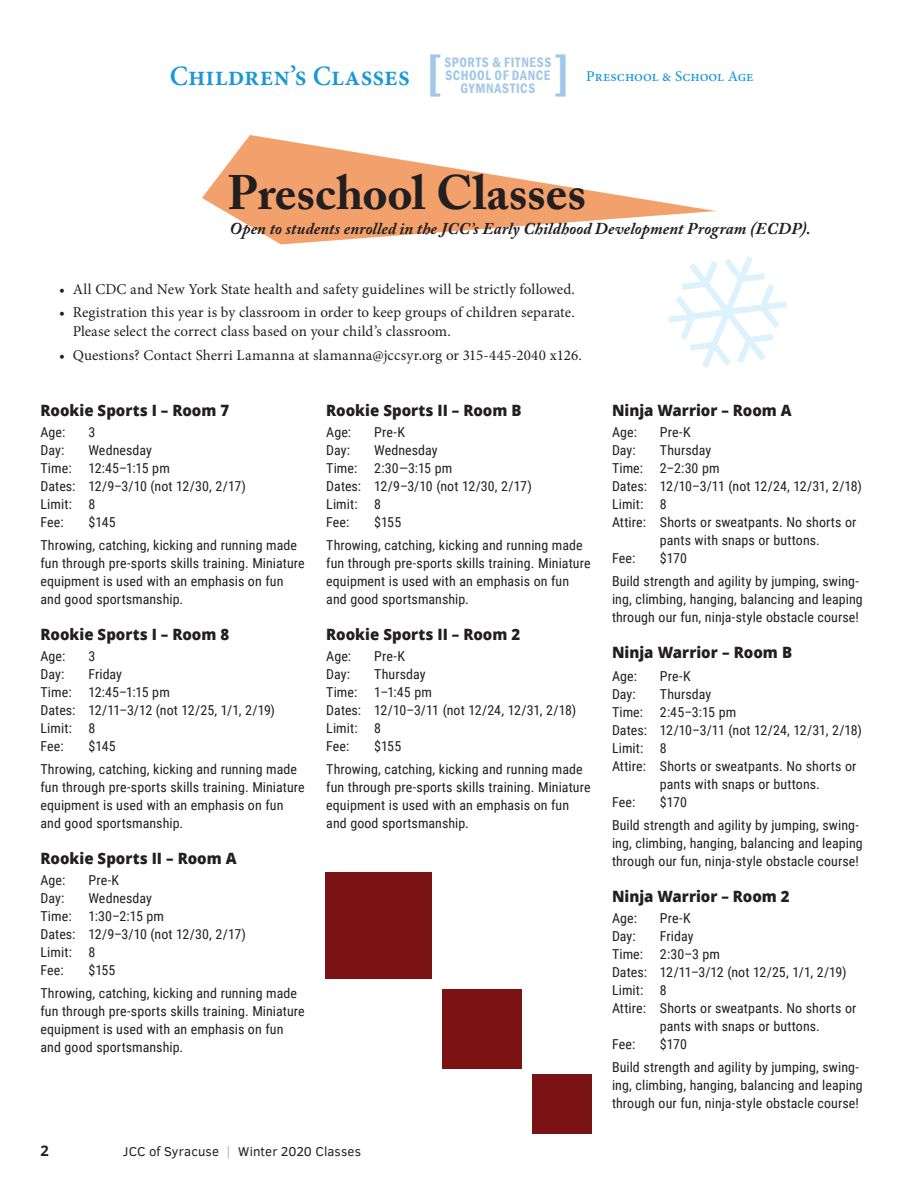
<style>
.page{position:relative;width:918px;height:1188px;background:#fff}
.page>*{position:absolute;margin:0;border:0;box-sizing:border-box;transform-origin:0 0}
.t1{font:600 49.95px "Franklin Gothic";color:#a2c7e9;scale:.96 1}
.Body_-_Minion_10{font:700 48px "Adobe Caslon Pro";letter-spacing:-.005em;color:#231f20}
.t2{font:600 28.05px "Minion Pro";letter-spacing:.005em;color:#1a98d6;scale:.96 1}
.Body_-_Minion_10_no{font:italic 700 16.5px "Adobe Caslon Pro";letter-spacing:.01em;color:#231f20}
.Subheads_-_Open_Sans{font:800 15.6px "Open Sans";color:#231f20;scale:.96 1}
.Body_-_Prog_Listings{font:800 15.6px "Open Sans";color:#231f20;scale:.96 1}
.Body_-_Minion_10_no-2{font:15px/18.8px "Minion Pro";letter-spacing:.005em;color:#231f20}
.t3{font:500 15px "Minion Pro";color:#1a98d6}
.t4{font:700 14.7px "Open Sans";color:#231f20}
.t5{font:600 condensed 14.1px "Franklin Gothic";letter-spacing:.05em;color:#a2c7e9;scale:.96 1}
.Body_-_Prog_Listings-2{font:13.65px/18px "Roboto Condensed";letter-spacing:.005em;color:#231f20}
.t6{font:13.2px "Clear Sans";letter-spacing:.005em;color:#231f20}
.s1{color:#b2b3b7}
</style>
<div class="page">
<svg style="left:202px;top:135px;width:514px;height:109px"></svg>
<div style="left:326px;top:873px;width:106px;height:106px;background:#7b1214"></div>
<div style="left:442px;top:989px;width:80px;height:80px;background:#7b1214"></div>
<div style="left:532px;top:1074px;width:60px;height:60px;background:#7b1214"></div>
<svg style="left:668px;top:256px;width:119px;height:112px"></svg>
<p class="t2" style="left:170px;top:57px;width:252px">Children’s Classes</p>
<p class="t1" style="left:428px;top:40px;width:16px">[</p>
<p class="t1" style="left:554px;top:40px;width:16px">]</p>
<p class="t5" style="left:444px;top:53px;width:113px">SPORTS &amp; FITNESS</p>
<p class="t5" style="left:445px;top:66px;width:111px">SCHOOL OF DANCE</p>
<p class="t5" style="left:460px;top:79px;width:79px">GYMNASTICS</p>
<p class="t3" style="left:586px;top:66px;width:169px">Preschool &amp; School Age</p>
<p class="Body_-_Minion_10" style="left:227px;top:164px;width:360px">Preschool Classes</p>
<p class="Body_-_Minion_10_no" style="left:230px;top:219px;width:583px">Open to students enrolled in the JCC’s Early Childhood Development Program (ECDP).</p>
<p class="Body_-_Minion_10_no-2" style="left:59px;top:280px;width:517px">• All CDC and New York State health and safety guidelines will be strictly followed.</p>
<p class="Body_-_Minion_10_no-2" style="left:73px;top:303px;width:504px;text-indent:-14px">• Registration this year is by classroom in order to keep groups of children separate.<br>Please select the correct class based on your child’s classroom.</p>
<p class="Body_-_Minion_10_no-2" style="left:59px;top:346px;width:524px">• Questions? Contact Sherri Lamanna at slamanna@jccsyr.org or 315-445-2040 x126.</p>
<p class="Subheads_-_Open_Sans" style="left:40px;top:399px;width:198px">Rookie Sports I – Room 7</p>
<p class="Body_-_Prog_Listings-2" style="left:40px;top:423px;width:26px">Age:</p>
<p class="Body_-_Prog_Listings-2" style="left:88px;top:423px;width:8px">3</p>
<p class="Body_-_Prog_Listings-2" style="left:40px;top:441px;width:25px">Day:</p>
<p class="Body_-_Prog_Listings-2" style="left:40px;top:441px;width:207px;text-indent:48px">Wednesday<br>Time: 12:45–1:15 pm<br>Dates: 12/9–3/10 (not 12/30, 2/17)<br>Limit: 8<br>Fee:</p>
<p class="Body_-_Prog_Listings-2" style="left:88px;top:513px;width:29px">$145</p>
<p class="Body_-_Prog_Listings-2" style="left:40px;top:536px;width:266px">Throwing, catching, kicking and running made fun through pre-sports skills training. Miniature equipment is used with an emphasis on fun and good sportsmanship.</p>
<p class="Subheads_-_Open_Sans" style="left:40px;top:623px;width:198px">Rookie Sports I – Room 8</p>
<p class="Body_-_Prog_Listings-2" style="left:40px;top:647px;width:26px">Age:</p>
<p class="Body_-_Prog_Listings-2" style="left:88px;top:647px;width:8px">3</p>
<p class="Body_-_Prog_Listings-2" style="left:40px;top:665px;width:25px">Day:</p>
<p class="Body_-_Prog_Listings-2" style="left:40px;top:665px;width:236px;text-indent:48px">Friday<br>Time: 12:45–1:15 pm<br>Dates: 12/11–3/12 (not 12/25, 1/1, 2/19)<br>Limit: 8<br>Fee:</p>
<p class="Body_-_Prog_Listings-2" style="left:88px;top:737px;width:29px">$145</p>
<p class="Body_-_Prog_Listings-2" style="left:40px;top:760px;width:266px">Throwing, catching, kicking and running made fun through pre-sports skills training. Miniature equipment is used with an emphasis on fun and good sportsmanship.</p>
<p class="Subheads_-_Open_Sans" style="left:40px;top:847px;width:206px">Rookie Sports II – Room A</p>
<p class="Body_-_Prog_Listings-2" style="left:40px;top:871px;width:26px">Age:</p>
<p class="Body_-_Prog_Listings-2" style="left:88px;top:871px;width:32px">Pre-K</p>
<p class="Body_-_Prog_Listings-2" style="left:40px;top:889px;width:25px">Day:</p>
<p class="Body_-_Prog_Listings-2" style="left:40px;top:889px;width:207px;text-indent:48px">Wednesday<br>Time: 1:30–2:15 pm<br>Dates: 12/9–3/10 (not 12/30, 2/17)<br>Limit: 8<br>Fee:</p>
<p class="Body_-_Prog_Listings-2" style="left:88px;top:961px;width:29px">$155</p>
<p class="Body_-_Prog_Listings-2" style="left:40px;top:984px;width:266px">Throwing, catching, kicking and running made fun through pre-sports skills training. Miniature equipment is used with an emphasis on fun and good sportsmanship.</p>
<p class="Subheads_-_Open_Sans" style="left:326px;top:399px;width:205px">Rookie Sports II – Room B</p>
<p class="Body_-_Prog_Listings-2" style="left:326px;top:423px;width:26px">Age:</p>
<p class="Body_-_Prog_Listings-2" style="left:374px;top:423px;width:32px">Pre-K</p>
<p class="Body_-_Prog_Listings-2" style="left:326px;top:441px;width:25px">Day:</p>
<p class="Body_-_Prog_Listings-2" style="left:326px;top:441px;width:207px;text-indent:48px">Wednesday<br>Time: 2:30—3:15 pm<br>Dates: 12/9–3/10 (not 12/30, 2/17)<br>Limit: 8<br>Fee:</p>
<p class="Body_-_Prog_Listings-2" style="left:374px;top:513px;width:29px">$155</p>
<p class="Body_-_Prog_Listings-2" style="left:326px;top:536px;width:266px">Throwing, catching, kicking and running made fun through pre-sports skills training. Miniature equipment is used with an emphasis on fun and good sportsmanship.</p>
<p class="Subheads_-_Open_Sans" style="left:326px;top:623px;width:204px">Rookie Sports II – Room 2</p>
<p class="Body_-_Prog_Listings-2" style="left:326px;top:647px;width:26px">Age:</p>
<p class="Body_-_Prog_Listings-2" style="left:374px;top:647px;width:32px">Pre-K</p>
<p class="Body_-_Prog_Listings-2" style="left:326px;top:665px;width:25px">Day:</p>
<p class="Body_-_Prog_Listings-2" style="left:326px;top:665px;width:251px;text-indent:48px">Thursday<br>Time: 1–1:45 pm<br>Dates: 12/10–3/11 (not 12/24, 12/31, 2/18)<br>Limit: 8<br>Fee:</p>
<p class="Body_-_Prog_Listings-2" style="left:374px;top:737px;width:29px">$155</p>
<p class="Body_-_Prog_Listings-2" style="left:326px;top:760px;width:266px">Throwing, catching, kicking and running made fun through pre-sports skills training. Miniature equipment is used with an emphasis on fun and good sportsmanship.</p>
<p class="t4" style="left:40px;top:1140px;width:10px">2</p>
<p class="t6" style="left:123px;top:1143px;width:240px">JCC of Syracuse <span class="s1">|</span> Winter 2020 Classes</p>
<p class="Subheads_-_Open_Sans" style="left:612px;top:399px;width:189px">Ninja Warrior – Room A</p>
<p class="Body_-_Prog_Listings-2" style="left:612px;top:423px;width:26px">Age:</p>
<p class="Body_-_Prog_Listings-2" style="left:660px;top:423px;width:32px">Pre-K</p>
<p class="Body_-_Prog_Listings-2" style="left:612px;top:441px;width:25px">Day:</p>
<p class="Body_-_Prog_Listings-2" style="left:660px;top:441px;width:53px">Thursday</p>
<p class="Body_-_Prog_Listings-2" style="left:612px;top:459px;width:109px">Time: 2–2:30 pm</p>
<p class="Body_-_Prog_Listings-2" style="left:612px;top:477px;width:251px">Dates: 12/10–3/11 (not 12/24, 12/31, 2/18)</p>
<p class="Body_-_Prog_Listings-2" style="left:612px;top:495px;width:56px">Limit: 8</p>
<p class="Body_-_Prog_Listings-2" style="left:612px;top:513px;width:246px">Attire: Shorts or sweatpants. No shorts or</p>
<p class="Body_-_Prog_Listings-2" style="left:660px;top:531px;width:161px">pants with snaps or buttons.</p>
<p class="Body_-_Prog_Listings-2" style="left:612px;top:549px;width:25px">Fee:</p>
<p class="Body_-_Prog_Listings-2" style="left:660px;top:549px;width:29px">$170</p>
<p class="Body_-_Prog_Listings-2" style="left:612px;top:572px;width:252px">Build strength and agility by jumping, swing&shy;ing, climbing, hanging, balancing and leaping through our fun, ninja-style obstacle course!</p>
<p class="Body_-_Prog_Listings" style="left:612px;top:641px;width:189px">Ninja Warrior – Room B</p>
<p class="Body_-_Prog_Listings-2" style="left:612px;top:667px;width:26px">Age:</p>
<p class="Body_-_Prog_Listings-2" style="left:660px;top:667px;width:32px">Pre-K</p>
<p class="Body_-_Prog_Listings-2" style="left:612px;top:685px;width:25px">Day:</p>
<p class="Body_-_Prog_Listings-2" style="left:660px;top:685px;width:53px">Thursday</p>
<p class="Body_-_Prog_Listings-2" style="left:612px;top:703px;width:126px">Time: 2:45–3:15 pm</p>
<p class="Body_-_Prog_Listings-2" style="left:612px;top:721px;width:251px">Dates: 12/10–3/11 (not 12/24, 12/31, 2/18)</p>
<p class="Body_-_Prog_Listings-2" style="left:612px;top:739px;width:56px">Limit: 8</p>
<p class="Body_-_Prog_Listings-2" style="left:612px;top:757px;width:246px">Attire: Shorts or sweatpants. No shorts or</p>
<p class="Body_-_Prog_Listings-2" style="left:660px;top:775px;width:161px">pants with snaps or buttons.</p>
<p class="Body_-_Prog_Listings-2" style="left:612px;top:793px;width:25px">Fee:</p>
<p class="Body_-_Prog_Listings-2" style="left:660px;top:793px;width:29px">$170</p>
<p class="Body_-_Prog_Listings-2" style="left:612px;top:816px;width:252px">Build strength and agility by jumping, swing&shy;ing, climbing, hanging, balancing and leaping through our fun, ninja-style obstacle course!</p>
<p class="Subheads_-_Open_Sans" style="left:612px;top:885px;width:187px">Ninja Warrior – Room 2</p>
<p class="Body_-_Prog_Listings-2" style="left:612px;top:909px;width:26px">Age:</p>
<p class="Body_-_Prog_Listings-2" style="left:660px;top:909px;width:32px">Pre-K</p>
<p class="Body_-_Prog_Listings-2" style="left:612px;top:927px;width:25px">Day:</p>
<p class="Body_-_Prog_Listings-2" style="left:660px;top:927px;width:35px">Friday</p>
<p class="Body_-_Prog_Listings-2" style="left:612px;top:945px;width:110px">Time: 2:30–3 pm</p>
<p class="Body_-_Prog_Listings-2" style="left:612px;top:963px;width:236px">Dates: 12/11–3/12 (not 12/25, 1/1, 2/19)</p>
<p class="Body_-_Prog_Listings-2" style="left:612px;top:981px;width:56px">Limit: 8</p>
<p class="Body_-_Prog_Listings-2" style="left:612px;top:999px;width:246px">Attire: Shorts or sweatpants. No shorts or</p>
<p class="Body_-_Prog_Listings-2" style="left:660px;top:1017px;width:161px">pants with snaps or buttons.</p>
<p class="Body_-_Prog_Listings-2" style="left:612px;top:1035px;width:25px">Fee:</p>
<p class="Body_-_Prog_Listings-2" style="left:660px;top:1035px;width:29px">$170</p>
<p class="Body_-_Prog_Listings-2" style="left:612px;top:1058px;width:252px">Build strength and agility by jumping, swing&shy;ing, climbing, hanging, balancing and leaping through our fun, ninja-style obstacle course!</p>
</div>
